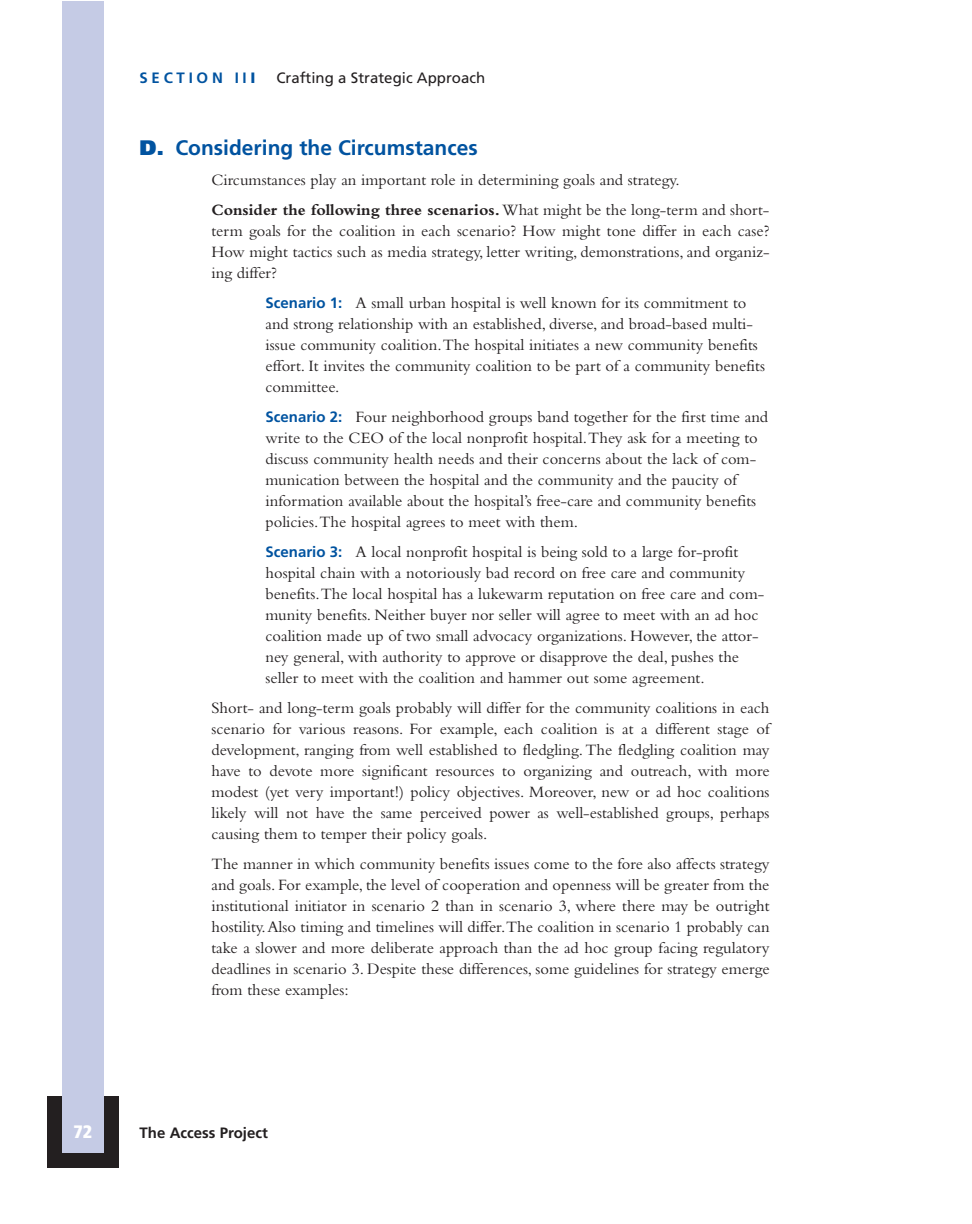
<style>
.page{position:relative;width:972px;height:1224px;background:#fff}
.page>*{position:absolute;margin:0;border:0;box-sizing:border-box;transform-origin:0 0}
.t1{font:700 21px "Frutiger";color:#0153a0}
.t2{font:900 condensed 18px "Frutiger";color:#fff}
.t3{font:16.5px/21px "Bembo";color:#231f20}
.t4{font:15px "Frutiger";color:#231f20}
.t5{font:700 15px "Frutiger";color:#231f20}
.t6{font:700 15px "Frutiger";letter-spacing:.25em;color:#0153a0}
.s1{font-weight:900}
.s2{font-weight:700}
.s3{font-family:"Frutiger";font-weight:700;font-size:15px;color:#0153a0}
</style>
<div class="page">
<div style="left:47px;top:1096px;width:72px;height:72px;background:#231f20"></div>
<div style="left:62px;top:1px;width:42px;height:1152px;background:#c5cbe5"></div>
<p class="t6" style="left:140px;top:72px;width:118px">SECTION II<span class="s1">I</span></p>
<p class="t4" style="left:276px;top:72px;width:210px">Crafting a Strategic Approach</p>
<p class="t1" style="left:140px;top:140px;width:340px"><span class="s1">D.</span> Considering the Circumstances</p>
<p class="t3" style="left:212px;top:167px;width:560px;line-height:30px">Circumstances play an important role in determining goals and strategy.<br><span class="s2">Consider the following three scenarios.</span>What might be the long-term and short-</p>
<p class="t3" style="left:212px;top:222px;width:560px;text-align:justify">term goals for the coalition in each scenario? How might tone differ in each case?<br>How might tactics such as media strategy, letter writing, demonstrations, and organiz&shy;ing differ?</p>
<p class="t3" style="left:266px;top:294px;width:501px"><span class="s3">Scenario 1:</span> A small urban hospital is well known for its commitment to and strong relationship with an established, diverse, and broad-based multi&shy;issue community coalition.The hospital initiates a new community benefits effort. It invites the community coalition to be part of a community benefits committee.</p>
<p class="t3" style="left:266px;top:408px;width:504px"><span class="s3">Scenario 2:</span> Four neighborhood groups band together for the first time and write to the CEO of the local nonprofit hospital.They ask for a meeting to discuss community health needs and their concerns about the lack of com&shy;munication between the hospital and the community and the paucity of information available about the hospital’s free-care and community benefits policies.The hospital agrees to meet with them.</p>
<p class="t3" style="left:266px;top:543px;width:500px"><span class="s3">Scenario 3:</span> A local nonprofit hospital is being sold to a large for-profit hospital chain with a notoriously bad record on free care and community benefits.The local hospital has a lukewarm reputation on free care and com&shy;munity benefits. Neither buyer nor seller will agree to meet with an ad hoc coalition made up of two small advocacy organizations. However, the attor&shy;ney general, with authority to approve or disapprove the deal, pushes the seller to meet with the coalition and hammer out some agreement.</p>
<p class="t3" style="left:212px;top:699px;width:560px;text-align:justify">Short- and long-term goals probably will differ for the community coalitions in each scenario for various reasons. For example, each coalition is at a different stage of development, ranging from well established to fledgling.The fledgling coalition may have to devote more significant resources to organizing and outreach, with more modest (yet very important!) policy objectives. Moreover, new or ad hoc coalitions likely will not have the same perceived power as well-established groups, perhaps causing them to temper their policy goals.</p>
<p class="t3" style="left:212px;top:855px;width:560px;text-align:justify">The manner in which community benefits issues come to the fore also affects strategy and goals. For example, the level of cooperation and openness will be greater from the institutional initiator in scenario 2 than in scenario 3, where there may be outright hostility.Also timing and timelines will differ.The coalition in scenario 1 probably can take a slower and more deliberate approach than the ad hoc group facing regulatory deadlines in scenario 3. Despite these differences, some guidelines for strategy emerge from these examples:</p>
<p class="t2" style="left:74px;top:1125px;width:20px">72</p>
<p class="t5" style="left:140px;top:1126px;width:130px">The Access Project</p>
</div>
